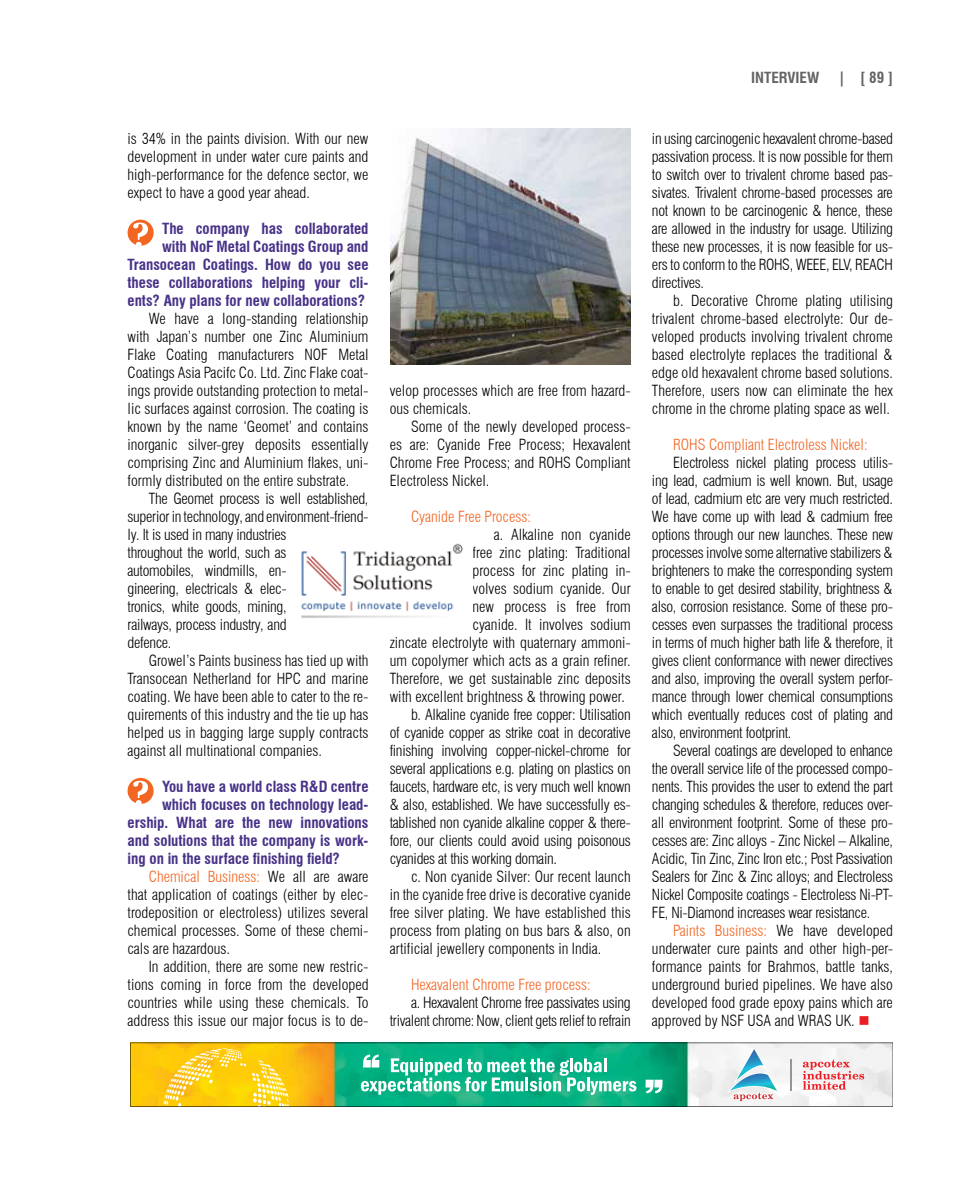
<style>
.page{position:relative;width:978px;height:1191px;background:#fff}
.page>*{position:absolute;margin:0;border:0;box-sizing:border-box;transform-origin:0 0}
.t1{font:300 condensed 15px/18px "Swiss 721 BT";color:#000;text-align:justify}
.t2{font:300 condensed 15px/18px "Swiss 721 BT";letter-spacing:-.02em;color:#000}
.t3{font:700 condensed 15px/18px "Swiss 721 BT";color:#483288;text-align:right}
.t4{font:300 condensed 15px "Swiss 721 BT";color:#f26522}
.t5{font:700 condensed 15px "Swiss 721 BT";color:#646464}
.s1{color:#000}
.s2{color:#f26522}
.s3{color:#ed1c24}
</style>
<div class="page">
<div style="left:128px;top:220px;width:26px;height:26px;background:#f26522;border-radius:50%"></div>
<svg style="left:133px;top:222px;width:15px;height:24px"></svg>
<div style="left:128px;top:778px;width:26px;height:26px;background:#f26522;border-radius:50%"></div>
<svg style="left:133px;top:780px;width:15px;height:24px"></svg>
<img style="left:391px;top:128px;width:240px;height:236px">
<svg style="left:131px;top:1042px;width:762px;height:64px"></svg>
<svg style="left:726px;top:1047px;width:53px;height:55px"></svg>
<svg style="left:803px;top:1059px;width:61px;height:30px"></svg>
<hr style="left:790px;top:1058px;width:2px;height:32px;background:#939597">
<svg style="left:361px;top:1042px;width:339px;height:64px;background:#35bb96"></svg>
<img style="left:301px;top:543px;width:162px;height:75px">
<p class="t1" style="left:128px;top:130px;width:242px">is 34% in the paints division. With our new development in under water cure paints and high-performance for the defence sector, we expect to have a good year ahead.</p>
<p class="t3" style="left:128px;top:220px;width:242px">The company has collaborated<br>with NoF Metal Coatings Group and Transocean Coatings. How do you see these collaborations helping your cli&shy;ents? Any plans for new collaborations?</p>
<p class="t1" style="left:128px;top:310px;width:242px;text-indent:21px">We have a long-standing relationship with Japan’s number one Zinc Aluminium Flake Coating manufacturers NOF Metal Coatings Asia Pacifc Co. Ltd. Zinc Flake coat&shy;ings provide outstanding protection to metal&shy;lic surfaces against corrosion. The coating is known by the name ‘Geomet’ and contains inorganic silver-grey deposits essentially comprising Zinc and Aluminium flakes, uni&shy;formly distributed on the entire substrate.</p>
<p class="t2" style="left:128px;top:490px;width:242px;text-indent:21px">The Geomet process is well established, superior in technology, and environment-friend&shy;ly. It is used in many industries<br>throughout the world, such as<br>automobiles, windmills, en-<br>gineering, electricals &amp; elec-<br>tronics, white goods, mining,<br>railways, process industry, and<br>defence.</p>
<p class="t1" style="left:128px;top:652px;width:242px;text-indent:21px">Growel’s Paints business has tied up with Transocean Netherland for HPC and marine coating. We have been able to cater to the re&shy;quirements of this industry and the tie up has helped us in bagging large supply contracts against all multinational companies.</p>
<p class="t3" style="left:162px;top:778px;width:208px">You have a world class R&amp;D centre</p>
<p class="t3" style="left:162px;top:796px;width:208px">which focuses on technology lead-</p>
<p class="t3" style="left:128px;top:814px;width:242px">ership. What are the new innovations</p>
<p class="t3" style="left:128px;top:832px;width:242px">and solutions that the company is work-</p>
<p class="t3" style="left:128px;top:850px;width:214px">ing on in the surface finishing field?</p>
<p class="t4" style="left:149px;top:868px;width:221px">Chemical Business: <span class="s1">We all are aware</span></p>
<p class="t1" style="left:128px;top:886px;width:242px">that application of coatings (either by elec-</p>
<p class="t1" style="left:128px;top:904px;width:242px">trodeposition or electroless) utilizes several</p>
<p class="t1" style="left:128px;top:922px;width:242px">chemical processes. Some of these chemi-</p>
<p class="t1" style="left:128px;top:940px;width:104px">cals are hazardous.</p>
<p class="t1" style="left:149px;top:958px;width:221px">In addition, there are some new restric-</p>
<p class="t1" style="left:128px;top:976px;width:242px">tions coming in force from the developed</p>
<p class="t1" style="left:128px;top:994px;width:242px">countries while using these chemicals. To</p>
<p class="t1" style="left:128px;top:1012px;width:242px">address this issue our major focus is to de-</p>
<p class="t1" style="left:390px;top:382px;width:242px">velop processes which are free from hazard&shy;ous chemicals.</p>
<p class="t1" style="left:390px;top:418px;width:242px;text-indent:21px">Some of the newly developed process&shy;es are: Cyanide Free Process; Hexavalent Chrome Free Process; and ROHS Compliant Electroless Nickel.</p>
<p class="t4" style="left:411px;top:508px;width:121px">Cyanide Free Process:</p>
<p class="t1" style="left:494px;top:526px;width:138px">a. Alkaline non cyanide</p>
<p class="t1" style="left:473px;top:544px;width:160px">free zinc plating: Traditional</p>
<p class="t1" style="left:473px;top:562px;width:160px">process for zinc plating in-</p>
<p class="t1" style="left:473px;top:580px;width:160px">volves sodium cyanide. Our</p>
<p class="t1" style="left:473px;top:598px;width:160px">new process is free from</p>
<p class="t1" style="left:473px;top:616px;width:160px">cyanide. It involves sodium</p>
<p class="t1" style="left:390px;top:634px;width:242px">zincate electrolyte with quaternary ammoni-</p>
<p class="t1" style="left:390px;top:652px;width:242px">um copolymer which acts as a grain refiner.</p>
<p class="t1" style="left:390px;top:670px;width:242px">Therefore, we get sustainable zinc deposits</p>
<p class="t1" style="left:390px;top:688px;width:237px">with excellent brightness &amp; throwing power.</p>
<p class="t2" style="left:411px;top:706px;width:221px">b. Alkaline cyanide free copper: Utilisation</p>
<p class="t2" style="left:390px;top:724px;width:242px">of cyanide copper as strike coat in decorative</p>
<p class="t2" style="left:390px;top:742px;width:242px">finishing involving copper-nickel-chrome for</p>
<p class="t2" style="left:390px;top:760px;width:242px">several applications e.g. plating on plastics on</p>
<p class="t2" style="left:390px;top:778px;width:242px">faucets, hardware etc, is very much well known</p>
<p class="t2" style="left:390px;top:796px;width:242px">&amp; also, established. We have successfully es-</p>
<p class="t2" style="left:390px;top:814px;width:242px">tablished non cyanide alkaline copper &amp; there-</p>
<p class="t2" style="left:390px;top:832px;width:242px">fore, our clients could avoid using poisonous</p>
<p class="t2" style="left:390px;top:850px;width:169px">cyanides at this working domain.</p>
<p class="t1" style="left:411px;top:868px;width:221px">c. Non cyanide Silver: Our recent launch</p>
<p class="t1" style="left:390px;top:886px;width:242px">in the cyanide free drive is decorative cyanide</p>
<p class="t1" style="left:390px;top:904px;width:242px">free silver plating. We have established this</p>
<p class="t1" style="left:390px;top:922px;width:242px">process from plating on bus bars &amp; also, on</p>
<p class="t1" style="left:390px;top:940px;width:213px">artificial jewellery components in India.</p>
<p class="t4" style="left:411px;top:976px;width:181px">Hexavalent Chrome Free process:</p>
<p class="t2" style="left:390px;top:994px;width:242px;text-align:right">a. Hexavalent Chrome free passivates using trivalent chrome: Now, client gets relief to refrain</p>
<p class="t5" style="left:751px;top:68px;width:70px">INTERVIEW</p>
<p class="t5" style="left:838px;top:68px;width:56px">| [ 89 ]</p>
<p class="t1" style="left:652px;top:130px;width:242px">in using carcinogenic hexavalent chrome-based passivation process. It is now possible for them to switch over to trivalent chrome based pas&shy;sivates. Trivalent chrome-based processes are not known to be carcinogenic &amp; hence, these are allowed in the industry for usage. Utilizing these new processes, it is now feasible for us&shy;ers to conform to the ROHS, WEEE, ELV, REACH directives.</p>
<p class="t1" style="left:652px;top:292px;width:242px;text-indent:21px">b. Decorative Chrome plating utilising trivalent chrome-based electrolyte: Our de&shy;veloped products involving trivalent chrome based electrolyte replaces the traditional &amp; edge old hexavalent chrome based solutions.<br>Therefore, users now can eliminate the hex chrome in the chrome plating space as well.</p>
<p class="t4" style="left:673px;top:436px;width:196px">ROHS Compliant Electroless Nickel:</p>
<p class="t1" style="left:652px;top:454px;width:243px;text-indent:21px">Electroless nickel plating process utilis&shy;ing lead, cadmium is well known. But, usage of lead, cadmium etc are very much restricted.<br>We have come up with lead &amp; cadmium free options through our new launches. These new processes involve some alternative stabilizers &amp; brighteners to make the corresponding system to enable to get desired stability, brightness &amp; also, corrosion resistance. Some of these pro&shy;cesses even surpasses the traditional process in terms of much higher bath life &amp; therefore, it gives client conformance with newer directives and also, improving the overall system perfor&shy;mance through lower chemical consumptions which eventually reduces cost of plating and also, environment footprint.</p>
<p class="t1" style="left:652px;top:742px;width:243px;text-indent:21px">Several coatings are developed to enhance the overall service life of the processed compo&shy;nents. This provides the user to extend the part changing schedules &amp; therefore, reduces over&shy;all environment footprint. Some of these pro&shy;cesses are: Zinc alloys - Zinc Nickel – Alkaline, Acidic, Tin Zinc, Zinc Iron etc.; Post Passivation Sealers for Zinc &amp; Zinc alloys; and Electroless Nickel Composite coatings - Electroless Ni-PT-FE, Ni-Diamond increases wear resistance.</p>
<p class="t1" style="left:652px;top:922px;width:242px;text-indent:21px"><span class="s2">Paints Business:</span> We have developed underwater cure paints and other high-per&shy;formance paints for Brahmos, battle tanks, underground buried pipelines. We have also developed food grade epoxy pains which are approved by NSF USA and WRAS UK. <span class="s3">■</span></p>
</div>
